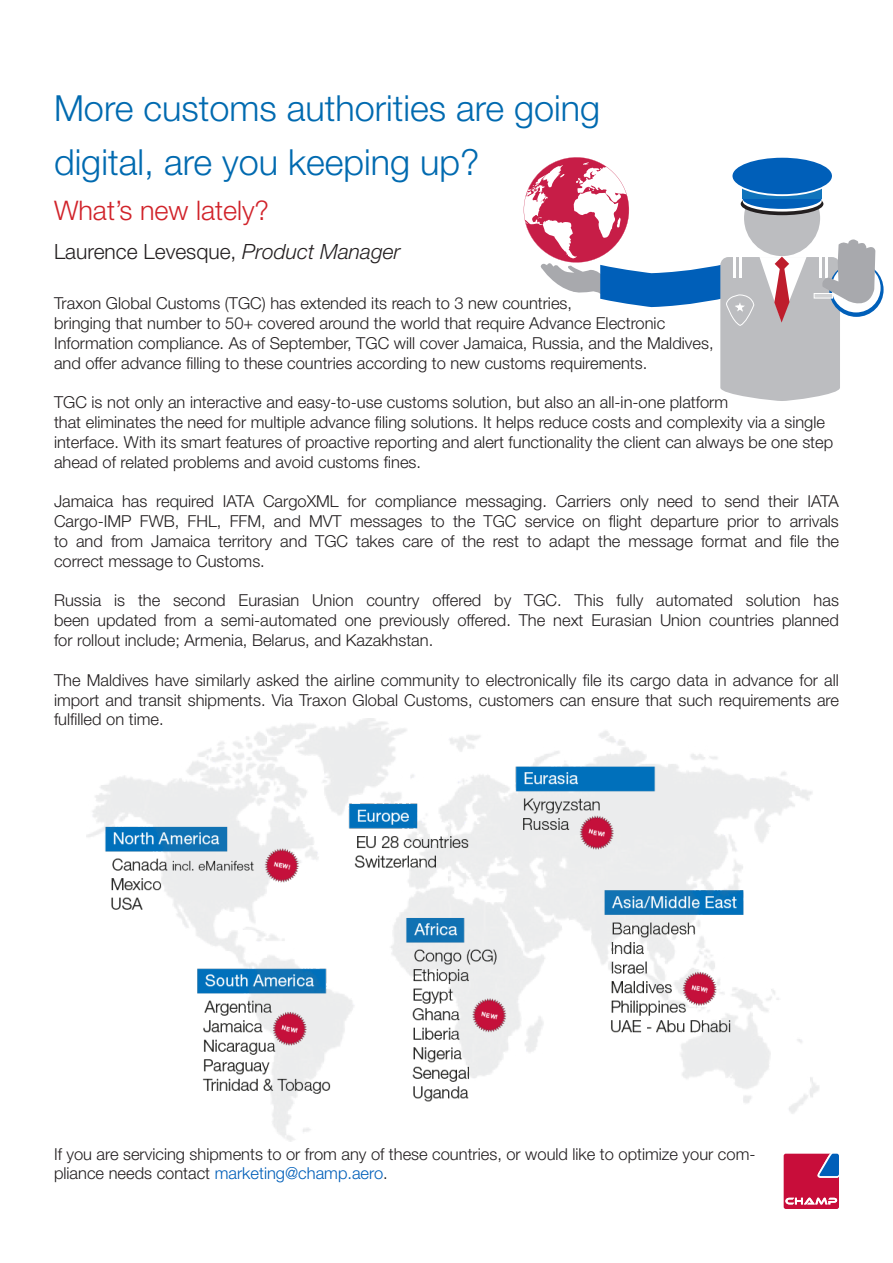
<style>
.page{position:relative;width:893px;height:1263px;background:#fff}
.page>*{position:absolute;margin:0;border:0;box-sizing:border-box;transform-origin:0 0}
.t1{font:300 36px/54px "Helvetica Neue LT Std";color:#016ab0}
.t2{font:300 27px "Helvetica Neue LT Std";color:#d1232a}
.t3{font:300 21px "Helvetica Neue LT Std";color:#231f20}
.t4{font:300 16.5px/19.8px "Helvetica Neue LT Std";color:#231f20}
.s1{font-style:italic}
.s2{color:#005fb9}
</style>
<div class="page">
<svg style="left:829px;top:263px;width:55px;height:54px"></svg>
<svg style="left:832px;top:263px;width:49px;height:49px"></svg>
<svg style="left:524px;top:157px;width:351px;height:244px"></svg>
<div style="left:744px;top:180px;width:76px;height:76px;background:#bcbdc0;border-radius:50%"></div>
<div style="left:741px;top:193px;width:82px;height:22px;background:#231f20;border-radius:50%"></div>
<svg style="left:743px;top:191px;width:79px;height:21px"></svg>
<div style="left:743px;top:188px;width:78px;height:21px;background:#005fb9;border-radius:50%"></div>
<div style="left:743px;top:188px;width:79px;height:11px;background:#1074bc"></div>
<svg style="left:732px;top:160px;width:100px;height:36px"></svg>
<div style="left:732px;top:158px;width:100px;height:36px;background:#005fb9;border-radius:50%"></div>
<img style="left:86px;top:719px;width:735px;height:435px">
<svg style="left:784px;top:1154px;width:55px;height:55px;background:#b92d5a"></svg>
<p class="t1" style="left:54px;top:81px;width:548px">More customs authorities are going digital, are you keeping up?</p>
<p class="t2" style="left:54px;top:194px;width:217px">What’s new lately?</p>
<p class="t3" style="left:54px;top:239px;width:348px">Laurence Levesque, <span class="s1">Product Manager</span></p>
<p class="t4" style="left:54px;top:293px;width:661px">Traxon Global Customs (TGC) has extended its reach to 3 new countries,<br>bringing that number to 50+ covered around the world that require Advance Electronic Information compliance. As of September, TGC will cover Jamaica, Russia, and the Maldives, and offer advance filling to these countries according to new customs requirements.</p>
<p class="t4" style="left:54px;top:392px;width:781px">TGC is not only an interactive and easy-to-use customs solution, but also an all-in-one platform<br>that eliminates the need for multiple advance filing solutions. It helps reduce costs and complexity via a single interface. With its smart features of proactive reporting and alert functionality the client can always be one step ahead of related problems and avoid customs fines.</p>
<p class="t4" style="left:54px;top:491px;width:787px;text-align:justify">Jamaica has required IATA CargoXML for compliance messaging. Carriers only need to send their IATA Cargo-IMP FWB, FHL, FFM, and MVT messages to the TGC service on flight departure prior to arrivals to and from Jamaica territory and TGC takes care of the rest to adapt the message format and file the correct message to Customs.</p>
<p class="t4" style="left:54px;top:590px;width:786px;text-align:justify">Russia is the second Eurasian Union country offered by TGC. This fully automated solution has been updated from a semi-automated one previously offered. The next Eurasian Union countries planned for rollout include; Armenia, Belarus, and Kazakhstan.</p>
<p class="t4" style="left:54px;top:670px;width:786px;text-align:justify">The Maldives have similarly asked the airline community to electronically file its cargo data in advance for all import and transit shipments. Via Traxon Global Customs, customers can ensure that such requirements are fulfilled on time.</p>
<p class="t4" style="left:54px;top:1143px;width:703px">If you are servicing shipments to or from any of these countries, or would like to optimize your com&shy;pliance needs contact <span class="s2">marketing@champ.aero</span>.</p>
</div>
